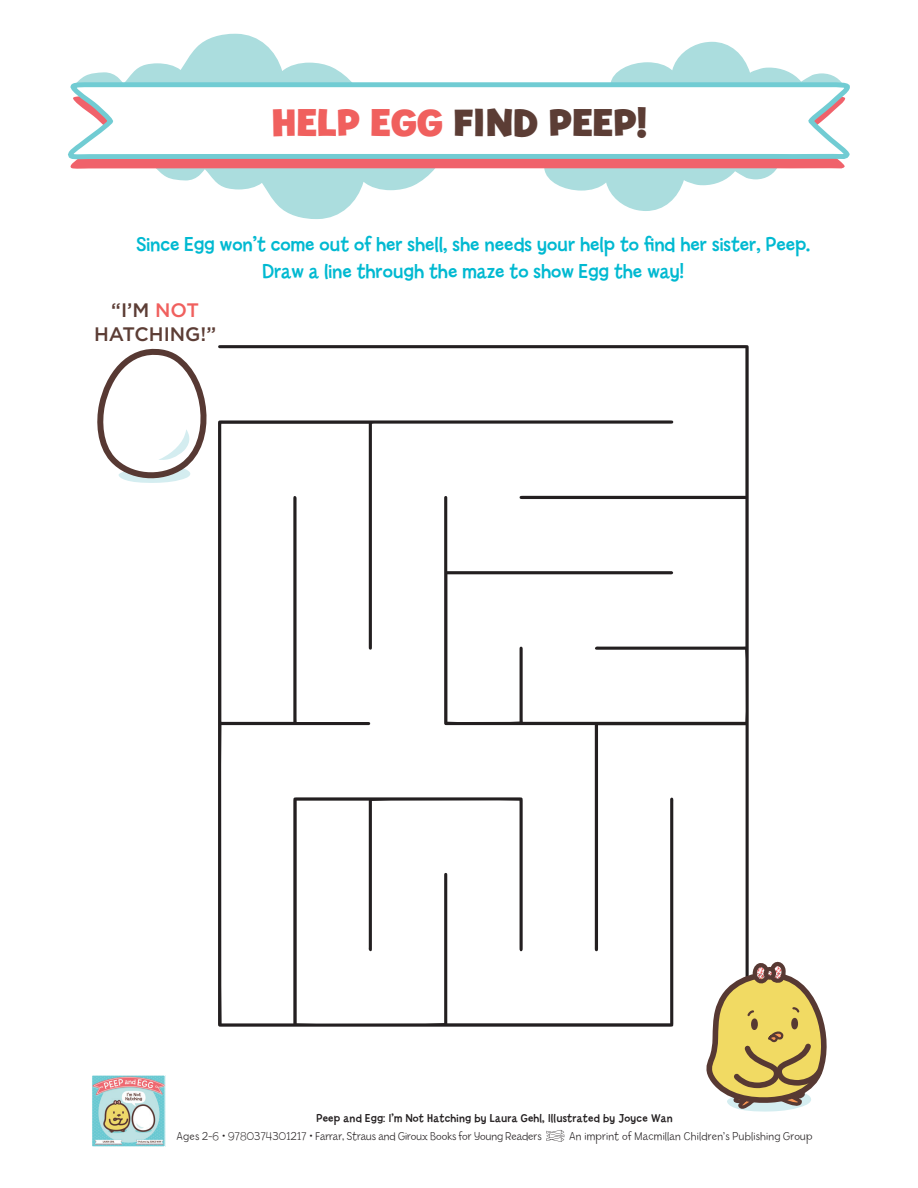
<style>
.page{position:relative;width:918px;height:1188px;background:#fff}
.page>*{position:absolute;margin:0;border:0;box-sizing:border-box;transform-origin:0 0}
.t1{font:700 40.5px "Billy";color:#5c3d35}
.TEXT{font:21px "Billy";color:#00b9d1}
.TEXT-2{font:500 19.5px/24px "Gotham";color:#5c3d35;text-align:center}
.t2{font:300 12px "Billy";color:#231f20}
.t3{font:12px "Billy";letter-spacing:.02em;color:#231f20}
.t4{font:300 12px "Billy";letter-spacing:.02em;color:#231f20}
.s1{color:#f0605e}
</style>
<div class="page">
<svg style="left:544px;top:170px;width:232px;height:41px"></svg>
<svg style="left:158px;top:170px;width:276px;height:49px"></svg>
<svg style="left:612px;top:42px;width:226px;height:37px"></svg>
<svg style="left:81px;top:34px;width:268px;height:45px"></svg>
<img style="left:93px;top:1076px;width:71px;height:70px">
<div style="left:91px;top:1074px;width:75px;height:74px;border:1px solid #fff"></div>
<svg style="left:546px;top:1130px;width:18px;height:12px"></svg>
<svg style="left:70px;top:165px;width:775px;height:5px;background:#e28e95"></svg>
<svg style="left:68px;top:79px;width:780px;height:86px"></svg>
<svg style="left:218px;top:345px;width:531px;height:682px"></svg>
<svg style="left:704px;top:959px;width:123px;height:153px"></svg>
<svg style="left:97px;top:345px;width:122px;height:139px"></svg>
<p class="t1" style="left:271px;top:99px;width:377px"><span class="s1">HELP EGG</span> FIND PEEP!</p>
<p class="TEXT" style="left:136px;top:233px;width:676px">Since Egg won’t come out of her shell, she needs your help to find her sister, Peep.</p>
<p class="TEXT" style="left:263px;top:260px;width:423px">Draw a line through the maze to show Egg the way!</p>
<p class="TEXT-2" style="left:94px;top:298px;width:124px">“I’M <span class="s1">NOT<br></span>HATCHING!”</p>
<p class="t3" style="left:316px;top:1111px;width:358px">Peep and Egg: I’m Not Hatching by Laura Gehl, Illustrated by Joyce Wan</p>
<p class="t2" style="left:177px;top:1129px;width:366px">Ages 2-6 • 9780374301217 • Farrar, Straus and Giroux Books for Young Readers</p>
<p class="t4" style="left:569px;top:1129px;width:245px">An imprint of Macmillan Children’s Publishing Group</p>
</div>
